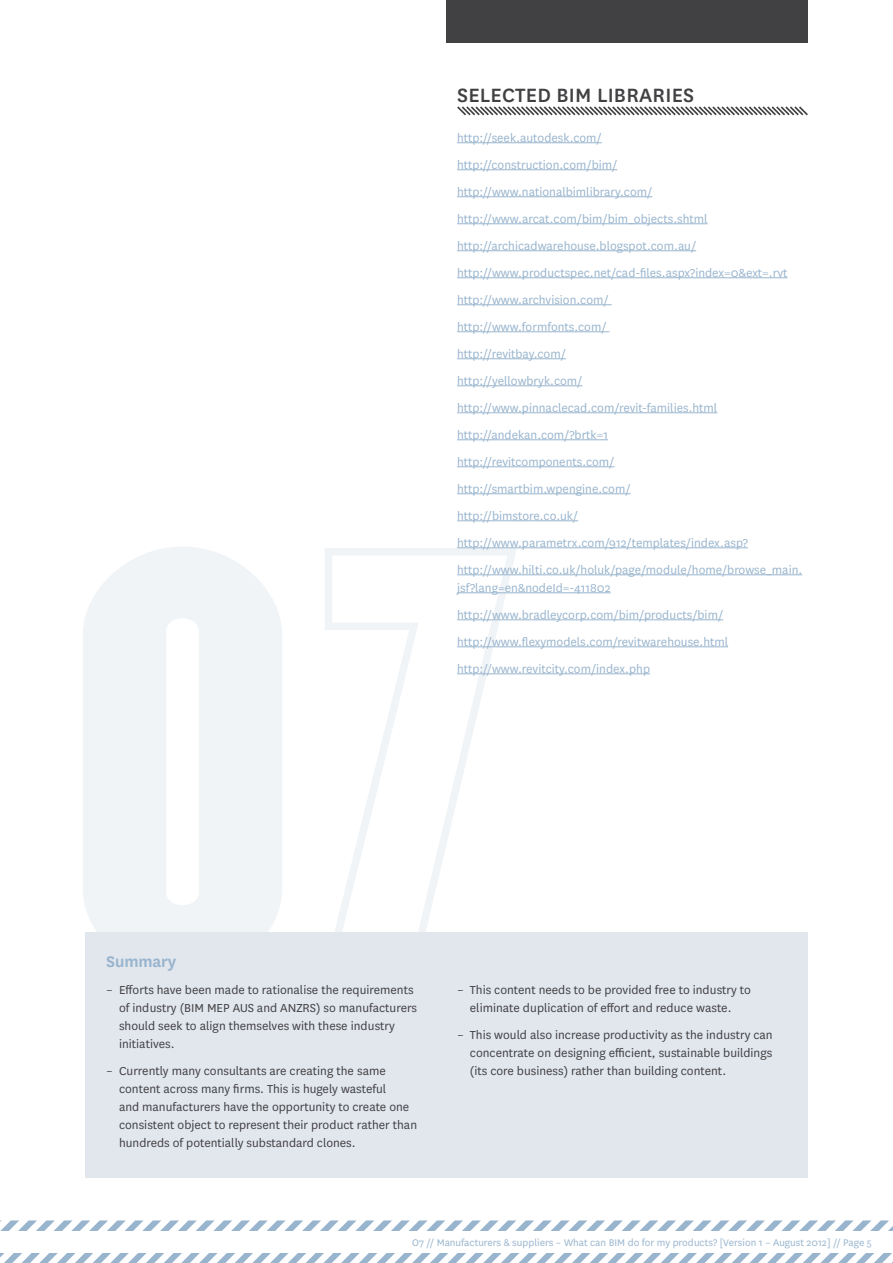
<style>
.page{position:relative;width:893px;height:1263px;background:#fff}
.page>*{position:absolute;margin:0;border:0;box-sizing:border-box;transform-origin:0 0}
.t1{font:500 22.5px "National";letter-spacing:.01em;color:#414042}
.t2{font:600 18px "National";letter-spacing:-.01em;color:#99b5ce}
.t3{font:13.5px/27px "National";color:#99b5ce}
.t4{font:13.5px/18px "National";color:#414042}
.t5{font:11.25px "National";color:#99b5ce}
</style>
<div class="page">
<svg style="left:325px;top:548px;width:196px;height:384px"></svg>
<div style="left:446px;top:0;width:362px;height:43px;background:#414042"></div>
<svg style="left:0;top:1220px;width:893px;height:43px"></svg>
<div style="left:0;top:1231px;width:893px;height:21px;background:#fff"></div>
<svg style="left:457px;top:106px;width:351px;height:10px"></svg>
<hr style="left:457px;top:142px;width:145px;height:1px;background:#99b5ce">
<hr style="left:457px;top:169px;width:160px;height:1px;background:#99b5ce">
<hr style="left:457px;top:196px;width:195px;height:1px;background:#99b5ce">
<hr style="left:457px;top:223px;width:250px;height:1px;background:#99b5ce">
<hr style="left:457px;top:250px;width:239px;height:1px;background:#99b5ce">
<hr style="left:457px;top:277px;width:330px;height:1px;background:#99b5ce">
<hr style="left:457px;top:304px;width:155px;height:1px;background:#99b5ce">
<hr style="left:457px;top:331px;width:153px;height:1px;background:#99b5ce">
<hr style="left:457px;top:358px;width:109px;height:1px;background:#99b5ce">
<hr style="left:457px;top:385px;width:125px;height:1px;background:#99b5ce">
<hr style="left:457px;top:412px;width:260px;height:1px;background:#99b5ce">
<hr style="left:457px;top:439px;width:151px;height:1px;background:#99b5ce">
<hr style="left:457px;top:466px;width:157px;height:1px;background:#99b5ce">
<hr style="left:457px;top:493px;width:174px;height:1px;background:#99b5ce">
<hr style="left:457px;top:520px;width:121px;height:1px;background:#99b5ce">
<hr style="left:457px;top:547px;width:291px;height:1px;background:#99b5ce">
<hr style="left:457px;top:574px;width:345px;height:1px;background:#99b5ce">
<hr style="left:457px;top:592px;width:154px;height:1px;background:#99b5ce">
<hr style="left:457px;top:619px;width:266px;height:1px;background:#99b5ce">
<hr style="left:457px;top:646px;width:271px;height:1px;background:#99b5ce">
<hr style="left:457px;top:673px;width:193px;height:1px;background:#99b5ce">
<div style="left:85px;top:932px;width:723px;height:246px;background:#e2e7ee"></div>
<p class="t1" style="left:457px;top:80px;width:46px">SELECTE</p>
<p class="t1" style="left:538px;top:80px;width:82px">D BIM LIBRARIE</p>
<p class="t1" style="left:683px;top:80px;width:13px">S</p>
<p class="t3" style="left:457px;top:124px;width:347px">http://seek.autodesk.com/<br>http://construction.com/bim/ http://www.nationalbimlibrary.com/ http://www.arcat.com/bim/bim_objects.shtml http://archicadwarehouse.blogspot.com.au/ http://www.productspec.net/cad-files.aspx?index=0&amp;ext=.rvt http://www.archvision.com/<br>http://www.formfonts.com/<br>http://revitbay.com/<br>http://yellowbryk.com/ http://www.pinnaclecad.com/revit-families.html http://andekan.com/?brtk=1<br>http://revitcomponents.com/<br>http://smartbim.wpengine.com/<br>http://bimstore.co.uk/ http://www.parametrx.com/912/templates/index.asp? http://www.hilti.co.uk/holuk/page/module/home/browse_main.</p>
<p class="t3" style="left:457px;top:574px;width:273px">jsf?lang=en&amp;nodeId=-411802 http://www.bradleycorp.com/bim/products/bim/ http://www.flexymodels.com/revitwarehouse.html http://www.revitcity.com/index.php</p>
<p class="t2" style="left:106px;top:949px;width:71px">Summary</p>
<p class="t4" style="left:119px;top:980px;width:299px;text-indent:-13px">– Efforts have been made to rationalise the requirements of industry (BIM MEP AUS and ANZRS) so manufacturers should seek to align themselves with these industry initiatives.</p>
<p class="t4" style="left:119px;top:1061px;width:300px;text-indent:-13px">– Currently many consultants are creating the same content across many firms. This is hugely wasteful<br>and manufacturers have the opportunity to create one consistent object to represent their product rather than hundreds of potentially substandard clones.</p>
<p class="t4" style="left:457px;top:980px;width:295px;text-align:center">– This content needs to be provided free to industry to eliminate duplication of effort and reduce waste.</p>
<p class="t4" style="left:470px;top:1025px;width:304px;text-align:justify;text-indent:-13px">– This would also increase productivity as the industry can concentrate on designing efficient, sustainable buildings (its core business) rather than building content.</p>
<p class="t5" style="left:412px;top:1235px;width:461px">O7 // Manufacturers &amp; suppliers – What can BIM do for my products? [Version 1 – August 2012] // Page 5</p>
</div>
